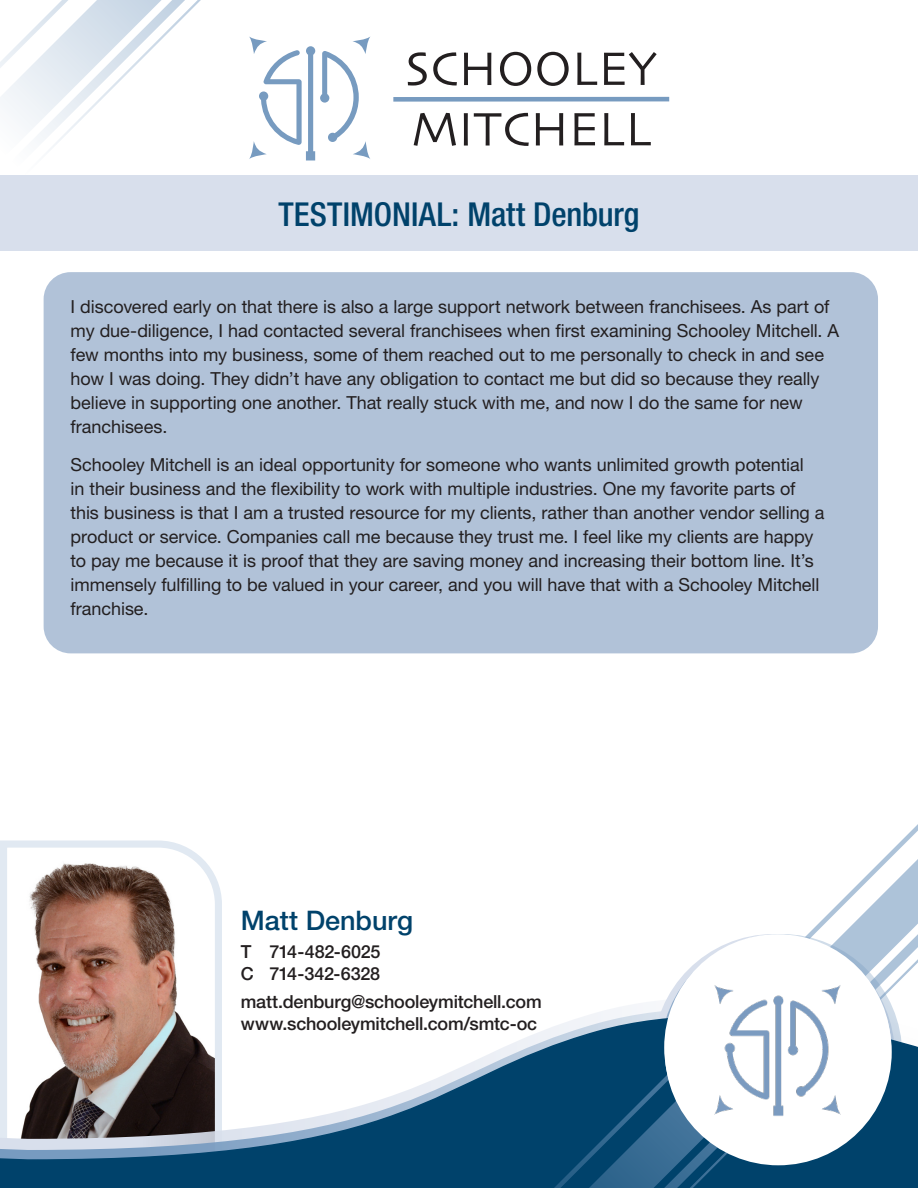
<style>
.page{position:relative;width:918px;height:1188px;background:#fff}
.page>*{position:absolute;margin:0;border:0;box-sizing:border-box;transform-origin:0 0}
.t1{font:500 condensed 33px "Helvetica Neue";color:#00426b}
.t2{font:500 27px "Helvetica Neue";color:#00426b}
.t3{font:18px/24px "Helvetica Neue";letter-spacing:-.005em;color:#231f20}
.t4{font:500 18px/21.6px "Helvetica Neue";letter-spacing:-.01em;color:#231f20}
</style>
<div class="page">
<svg style="left:0;top:840px;width:222px;height:149px"></svg>
<svg style="left:0;top:989px;width:247px;height:199px"></svg>
<svg style="left:0;top:0;width:593px;height:310px"></svg>
<svg style="left:247px;top:1099px;width:135px;height:89px"></svg>
<svg style="left:382px;top:824px;width:536px;height:364px"></svg>
<div style="left:44px;top:272px;width:834px;height:381px;background:#b1c2d8;border-radius:27px"></div>
<div style="left:664px;top:934px;width:227px;height:227px;background:#fff;border-radius:50%"></div>
<img style="left:714px;top:985px;width:127px;height:131px">
<svg style="left:408px;top:52px;width:19px;height:34px"></svg>
<svg style="left:433px;top:52px;width:24px;height:33px"></svg>
<svg style="left:464px;top:53px;width:27px;height:32px"></svg>
<svg style="left:500px;top:52px;width:31px;height:34px"></svg>
<svg style="left:537px;top:52px;width:32px;height:34px"></svg>
<svg style="left:577px;top:53px;width:20px;height:32px"></svg>
<svg style="left:604px;top:52px;width:53px;height:33px"></svg>
<svg style="left:414px;top:113px;width:42px;height:33px"></svg>
<svg style="left:464px;top:113px;width:4px;height:33px"></svg>
<svg style="left:474px;top:113px;width:55px;height:33px"></svg>
<svg style="left:536px;top:113px;width:27px;height:32px"></svg>
<svg style="left:574px;top:113px;width:21px;height:32px"></svg>
<svg style="left:604px;top:113px;width:20px;height:32px"></svg>
<svg style="left:631px;top:113px;width:20px;height:32px"></svg>
<div style="left:393px;top:97px;width:276px;height:5px;background:#779bc0"></div>
<svg style="left:249px;top:36px;width:122px;height:124px"></svg>
<div style="left:0;top:175px;width:918px;height:76px;background:#d8dfec"></div>
<h1 class="t1" style="left:278px;top:194px;width:363px">TESTIMONIAL: Matt Denburg</h1>
<p class="t3" style="left:71px;top:295px;width:770px">I discovered early on that there is also a large support network between franchisees. As part of my due-diligence, I had contacted several franchisees when first examining Schooley Mitchell. A few months into my business, some of them reached out to me personally to check in and see how I was doing. They didn’t have any obligation to contact me but did so because they really believe in supporting one another. That really stuck with me, and now I do the same for new franchisees.</p>
<p class="t3" style="left:71px;top:452px;width:756px">Schooley Mitchell is an ideal opportunity for someone who wants unlimited growth potential<br>in their business and the flexibility to work with multiple industries. One my favorite parts of this business is that I am a trusted resource for my clients, rather than another vendor selling a product or service. Companies call me because they trust me. I feel like my clients are happy to pay me because it is proof that they are saving money and increasing their bottom line. It’s immensely fulfilling to be valued in your career, and you will have that with a Schooley Mitchell franchise.</p>
<h2 class="t2" style="left:241px;top:904px;width:174px">Matt Denburg</h2>
<p class="t4" style="left:241px;top:941px;width:141px">T 714-482-6025<br>C 714-342-6328</p>
<p class="t4" style="left:241px;top:991px;width:302px">matt.denburg@schooleymitchell.com www.schooleymitchell.com/smtc-oc</p>
</div>
